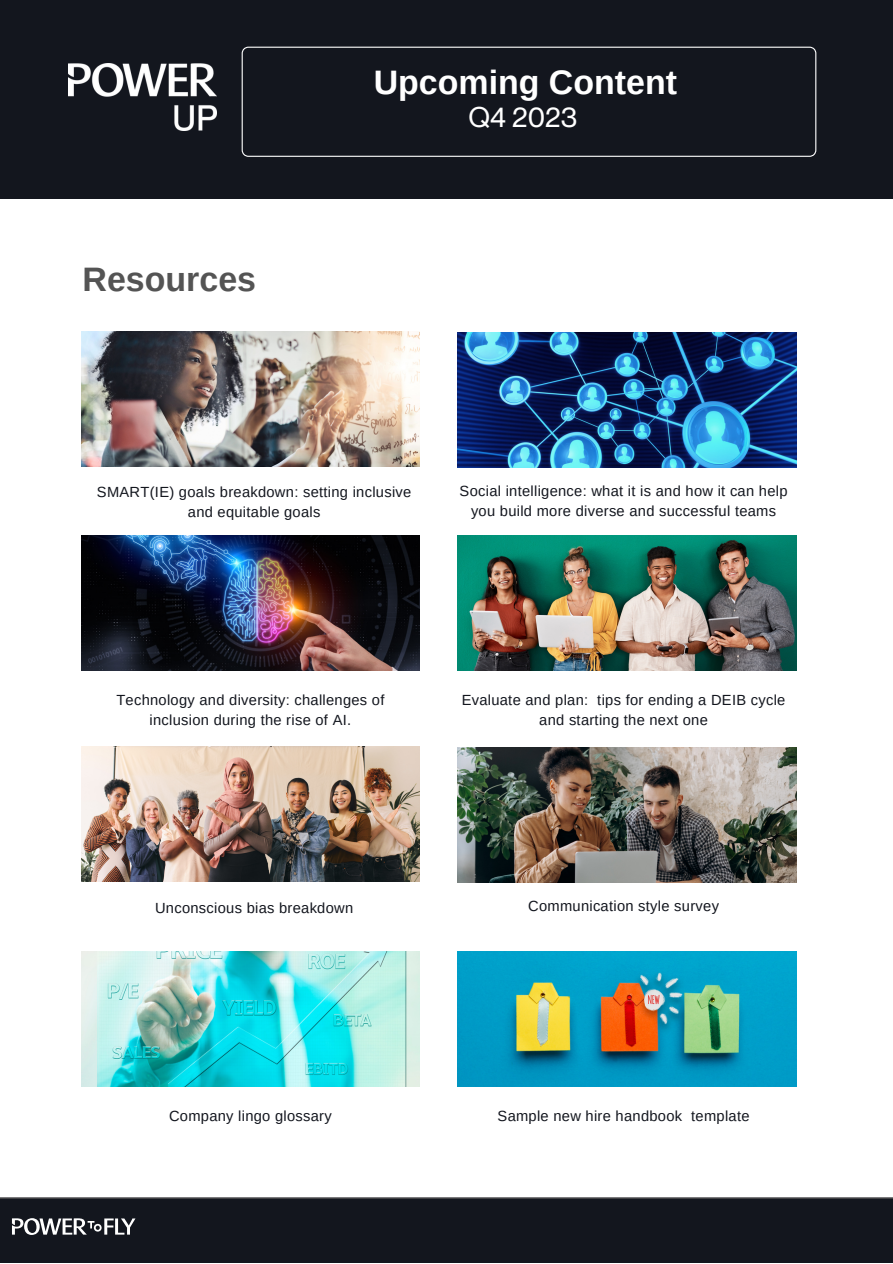
<style>
.page{position:relative;width:893px;height:1264px;background:#fff}
.page>*{position:absolute;margin:0;border:0;box-sizing:border-box;transform-origin:0 0}
.t1{font:700 33.9px "Arimo";color:#fff}
.t2{font:700 33.9px "Arimo";color:#545454}
.t3{font:27.9px "PP Neue Montreal";color:#fff}
.t4{font:14.7px/20.2px "Arimo";letter-spacing:.02em;color:#13161e;text-align:center}
</style>
<div class="page">
<div style="left:0;top:1197px;width:892px;height:65px;background:#13161e"></div>
<svg style="left:12px;top:1218px;width:123px;height:16px"></svg>
<div style="left:0;top:0;width:892px;height:199px;background:#13161e"></div>
<img style="left:69px;top:63px;width:147px;height:68px">
<svg style="left:241px;top:47px;width:575px;height:110px"></svg>
<img style="left:81px;top:331px;width:338px;height:135px">
<img style="left:458px;top:332px;width:338px;height:135px">
<img style="left:81px;top:536px;width:338px;height:134px">
<img style="left:458px;top:536px;width:338px;height:134px">
<img style="left:81px;top:746px;width:338px;height:135px">
<img style="left:458px;top:747px;width:338px;height:135px">
<img style="left:81px;top:951px;width:338px;height:135px">
<img style="left:458px;top:951px;width:338px;height:135px">
<p class="t2" style="left:83px;top:261px;width:175px">Resources</p>
<p class="t1" style="left:373px;top:63px;width:305px">Upcoming Content</p>
<p class="t3" style="left:468px;top:101px;width:110px">Q4 2023</p>
<p class="t4" style="left:97px;top:482px;width:316px">SMART(IE) goals breakdown: setting inclusive and equitable goals</p>
<p class="t4" style="left:459px;top:480px;width:329px">Social intelligence: what it is and how it can help you build more diverse and successful teams</p>
<p class="t4" style="left:116px;top:690px;width:269px">Technology and diversity: challenges of inclusion during the rise of AI.</p>
<p class="t4" style="left:461px;top:690px;width:325px">Evaluate and plan: tips for ending a DEIB cycle and starting the next one</p>
<p class="t4" style="left:155px;top:897px;width:200px">Unconscious bias breakdown</p>
<p class="t4" style="left:528px;top:895px;width:192px">Communication style survey</p>
<p class="t4" style="left:169px;top:1105px;width:164px">Company lingo glossary</p>
<p class="t4" style="left:497px;top:1105px;width:253px">Sample new hire handbook template</p>
</div>
